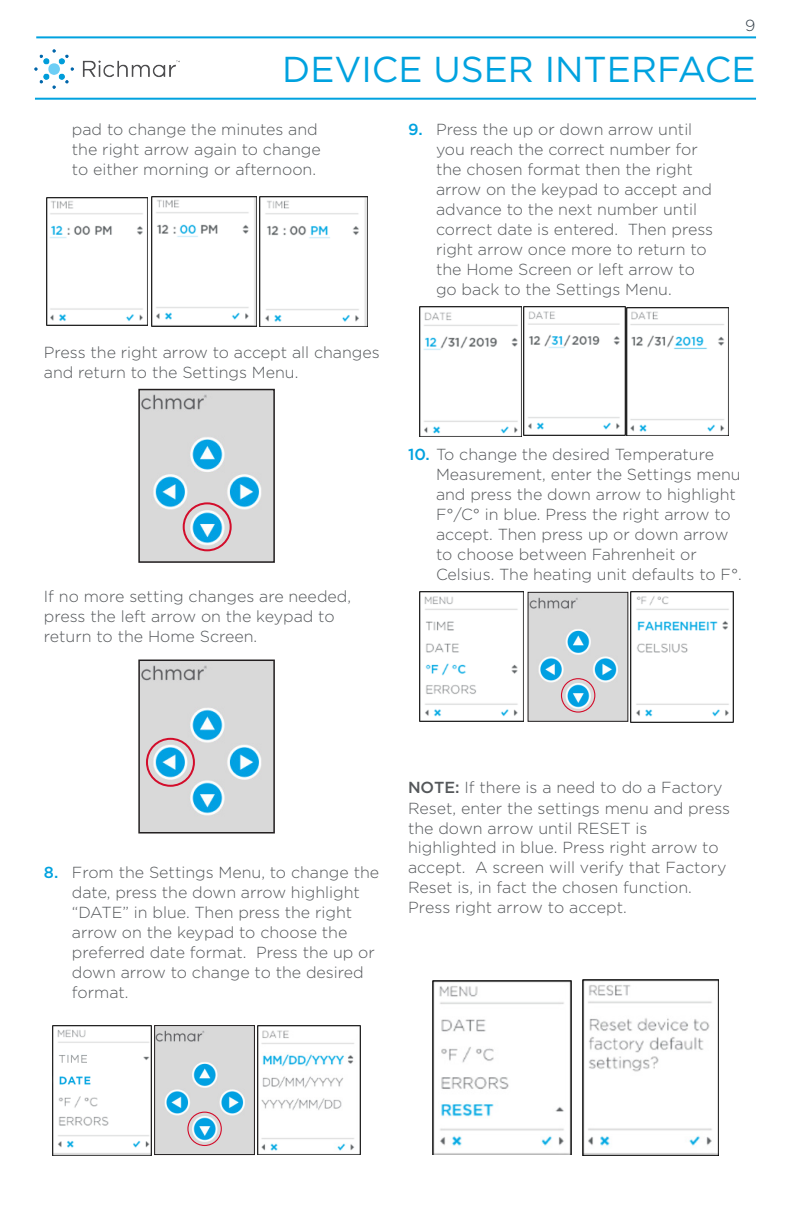
<style>
.page{position:relative;width:792px;height:1224px;background:#fff}
.page>*{position:absolute;margin:0;border:0;box-sizing:border-box;transform-origin:0 0}
.t1{font:36px "Gotham";color:#00a2df}
.t2{font:300 16px/20px "Gotham";color:#54575a}
.t3{font:300 16px "Gotham";color:#313e48}
.s1{font-weight:500;color:#00a2df}
.s2{font-weight:500}
</style>
<div class="page">
<img style="left:35px;top:49px;width:144px;height:40px">
<hr style="left:35px;top:98px;width:721px;height:2px;background:#00a2df">
<hr style="left:36px;top:36px;width:720px;height:2px;background:#00a2df">
<img style="left:432px;top:980px;width:140px;height:174px">
<img style="left:582px;top:980px;width:137px;height:175px">
<img style="left:46px;top:197px;width:101px;height:129px">
<img style="left:151px;top:197px;width:105px;height:129px">
<img style="left:259px;top:197px;width:108px;height:129px">
<img style="left:420px;top:307px;width:101px;height:129px">
<img style="left:523px;top:307px;width:205px;height:129px">
<img style="left:141px;top:392px;width:131px;height:168px">
<div style="left:138px;top:389px;width:137px;height:174px;border:2px solid #231f20"></div>
<div style="left:183px;top:502px;width:49px;height:49px;border:2px solid #d30d2b;border-radius:50%"></div>
<img style="left:141px;top:663px;width:131px;height:168px">
<div style="left:138px;top:660px;width:137px;height:174px;border:2px solid #231f20"></div>
<div style="left:146px;top:738px;width:49px;height:49px;border:2px solid #d30d2b;border-radius:50%"></div>
<img style="left:257px;top:1025px;width:104px;height:130px">
<img style="left:52px;top:1025px;width:100px;height:130px">
<img style="left:156px;top:1027px;width:97px;height:126px">
<div style="left:154px;top:1025px;width:101px;height:130px;border:1px solid #231f20"></div>
<div style="left:187px;top:1112px;width:35px;height:34px;border:1px solid #d30d2b;border-radius:50%"></div>
<img style="left:419px;top:592px;width:105px;height:130px">
<img style="left:631px;top:592px;width:102px;height:130px">
<img style="left:530px;top:594px;width:96px;height:126px">
<div style="left:528px;top:592px;width:100px;height:130px;border:1px solid #231f20"></div>
<div style="left:561px;top:678px;width:34px;height:35px;border:1px solid #d30d2b;border-radius:50%"></div>
<p class="t3" style="left:745px;top:15px;width:12px">9</p>
<p class="t1" style="left:282px;top:47px;width:475px">DEVICE USER INTERFACE</p>
<p class="t2" style="left:72px;top:119px;width:250px">pad to change the minutes and the right arrow again to change to either morning or afternoon.</p>
<p class="t2" style="left:44px;top:342px;width:337px">Press the right arrow to accept all changes and return to the Settings Menu.</p>
<p class="t2" style="left:44px;top:586px;width:309px">If no more setting changes are needed, press the left arrow on the keypad to return to the Home Screen.</p>
<p class="t2" style="left:436px;top:119px;width:279px;text-indent:-28px"><span class="s1">9.</span> Press the up or down arrow until you reach the correct number for the chosen format then the right arrow on the keypad to accept and advance to the next number until correct date is entered. Then press right arrow once more to return to the Home Screen or left arrow to go back to the Settings Menu.</p>
<p class="t2" style="left:436px;top:444px;width:307px;text-indent:-28px"><span class="s1">10.</span> To change the desired Temperature Measurement, enter the Settings menu and press the down arrow to highlight F°/C° in blue. Press the right arrow to accept. Then press up or down arrow to choose between Fahrenheit or Celsius. The heating unit defaults to F°.</p>
<p class="t2" style="left:72px;top:862px;width:309px;text-indent:-28px"><span class="s1">8.</span> From the Settings Menu, to change the date, press the down arrow highlight “DATE” in blue. Then press the right arrow on the keypad to choose the preferred date format. Press the up or down arrow to change to the desired format.</p>
<p class="t2" style="left:408px;top:777px;width:324px"><span class="s2">NOTE:</span> If there is a need to do a Factory Reset, enter the settings menu and press the down arrow until RESET is highlighted in blue. Press right arrow to accept. A screen will verify that Factory Reset is, in fact the chosen function.<br>Press right arrow to accept.</p>
</div>
